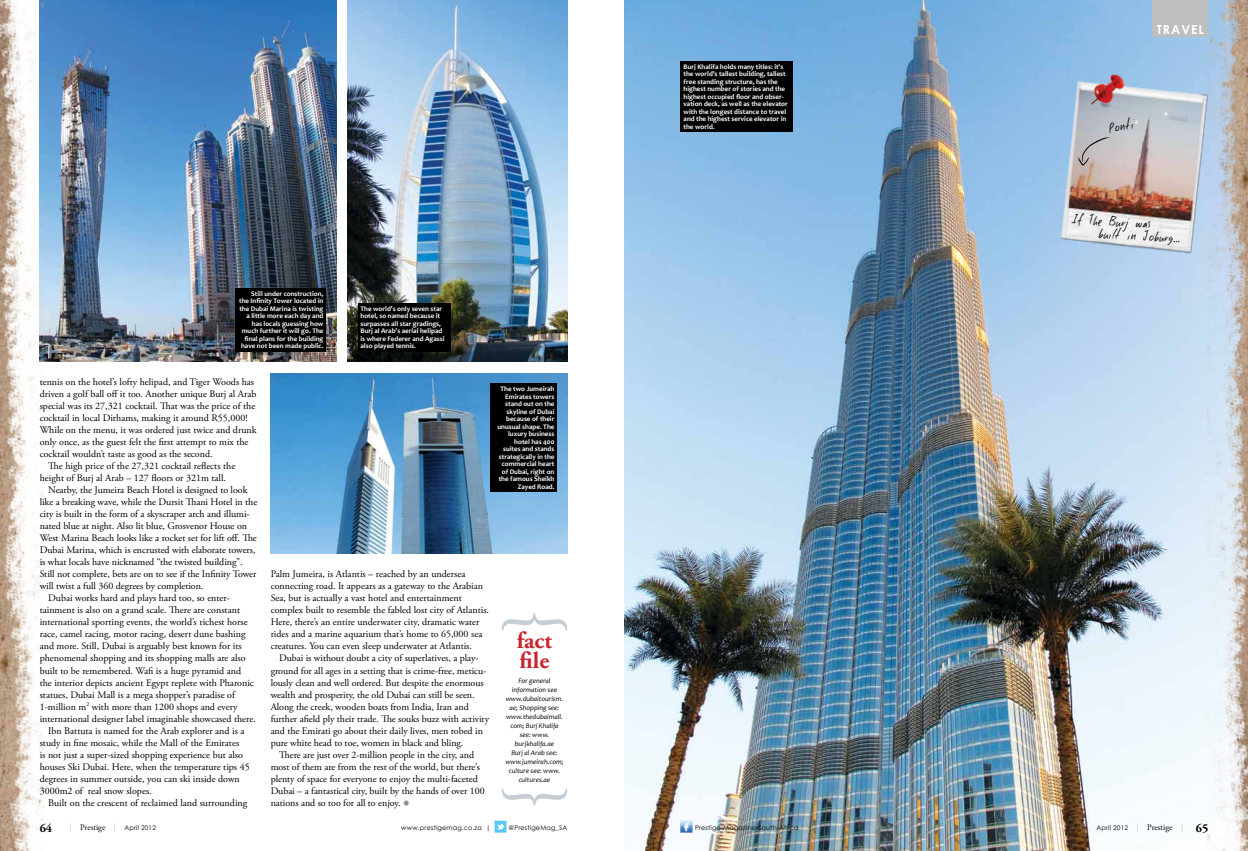
<style>
.page{position:relative;width:1248px;height:851px;background:#fff}
.page>*{position:absolute;margin:0;border:0;box-sizing:border-box;transform-origin:0 0}
.t1{font:700 23.5px/19.5px "Adobe Garamond Pro";color:#c9252c}
.t2{font:14px/12.8px "Good Foot";color:#000}
.t3{font:700 12.5px "Century Gothic";letter-spacing:.075em;color:#fff}
.t4{font:700 12px "Adobe Garamond Pro";color:#000}
.t5{font:10px/12px "Adobe Garamond Pro";color:#000}
.t6{font:700 7px/7.5px "Candara";color:#fff;text-align:right}
.t7{font:italic 7px/9px "Candara";color:#000;text-align:center}
.t8{font:6.5px "Century Gothic";letter-spacing:.025em;color:#000}
.s1{font-family:"Adobe Garamond Pro";font-size:8.5px;color:#bcbec0}
.s2{font-family:"Adobe Garamond Pro";font-size:8.5px}
.s3{font-family:"Adobe Garamond Pro";font-weight:700;font-size:12px}
</style>
<div class="page">
<img style="left:624px;top:0;width:583px;height:850px">
<img style="left:347px;top:0;width:220px;height:361px">
<img style="left:271px;top:373px;width:296px;height:180px">
<img style="left:44px;top:0;width:292px;height:361px">
<svg style="left:501px;top:788px;width:66px;height:17px"></svg>
<svg style="left:501px;top:613px;width:66px;height:17px"></svg>
<div style="left:236px;top:288px;width:90px;height:63px;background:#000"></div>
<div style="left:357px;top:303px;width:93px;height:48px;background:#000"></div>
<div style="left:490px;top:383px;width:67px;height:108px;background:#000"></div>
<div style="left:680px;top:61px;width:113px;height:71px;background:#000"></div>
<div style="left:1152px;top:0;width:56px;height:37px;background:#bcbec0"></div>
<svg style="left:494px;top:820px;width:12px;height:12px"></svg>
<svg style="left:680px;top:820px;width:12px;height:12px"></svg>
<img style="left:0;top:0;width:44px;height:850px">
<img style="left:1207px;top:0;width:40px;height:850px">
<img style="left:1055px;top:78px;width:163px;height:182px">
<svg style="left:1099px;top:105px;width:11px;height:3px"></svg>
<img style="left:1088px;top:73px;width:36px;height:32px">
<svg style="left:1078px;top:137px;width:32px;height:28px"></svg>
<p class="t6" style="left:239px;top:290px;width:86px">Still under construction,<br>the Infinity Tower located in the Dubai Marina is twisting a little more each day and has locals guessing how much further it will go. The final plans for the building have not been made public.</p>
<p class="t6" style="left:360px;top:305px;width:85px;text-align:left">The world’s only seven star hotel, so named because it surpasses all star gradings,<br>Burj al Arab’s aerial helipad is where Federer and Agassi also played tennis.</p>
<p class="t5" style="left:40px;top:376px;width:216px">tennis on the hotel’s lofty helipad, and Tiger Woods has</p>
<p class="t5" style="left:40px;top:388px;width:218px">driven a golf ball off it too. Another unique Burj al Arab</p>
<p class="t5" style="left:40px;top:400px;width:217px">special was its 27,321 cocktail. That was the price of the</p>
<p class="t5" style="left:40px;top:412px;width:209px">cocktail in local Dirhams, making it around R55,000!</p>
<p class="t5" style="left:40px;top:424px;width:218px">While on the menu, it was ordered just twice and drunk</p>
<p class="t5" style="left:40px;top:436px;width:210px">only once, as the guest felt the first attempt to mix the</p>
<p class="t5" style="left:40px;top:448px;width:174px">cocktail wouldn’t taste as good as the second.</p>
<p class="t5" style="left:48px;top:460px;width:188px">The high price of the 27,321 cocktail reflects the</p>
<p class="t5" style="left:40px;top:472px;width:188px">height of Burj al Arab – 127 floors or 321m tall.</p>
<p class="t5" style="left:48px;top:484px;width:201px">Nearby, the Jumeira Beach Hotel is designed to look</p>
<p class="t5" style="left:40px;top:496px;width:219px">like a breaking wave, while the Dursit Thani Hotel in the</p>
<p class="t5" style="left:40px;top:508px;width:211px">city is built in the form of a skyscraper arch and illumi-</p>
<p class="t5" style="left:40px;top:520px;width:209px">nated blue at night. Also lit blue, Grosvenor House on</p>
<p class="t5" style="left:40px;top:532px;width:219px">West Marina Beach looks like a rocket set for lift off. The</p>
<p class="t5" style="left:40px;top:544px;width:217px">Dubai Marina, which is encrusted with elaborate towers,</p>
<p class="t5" style="left:40px;top:556px;width:204px">is what locals have nicknamed “the twisted building”.</p>
<p class="t5" style="left:40px;top:568px;width:218px">Still not complete, bets are on to see if the Infinity Tower</p>
<p class="t5" style="left:40px;top:580px;width:165px">will twist a full 360 degrees by completion.</p>
<p class="t5" style="left:48px;top:592px;width:183px">Dubai works hard and plays hard too, so enter-</p>
<p class="t5" style="left:40px;top:604px;width:202px">tainment is also on a grand scale. There are constant</p>
<p class="t5" style="left:40px;top:616px;width:209px">international sporting events, the world’s richest horse</p>
<p class="t5" style="left:40px;top:628px;width:207px">race, camel racing, motor racing, desert dune bashing</p>
<p class="t5" style="left:40px;top:640px;width:203px">and more. Still, Dubai is arguably best known for its</p>
<p class="t5" style="left:40px;top:652px;width:207px">phenomenal shopping and its shopping malls are also</p>
<p class="t5" style="left:40px;top:664px;width:203px">built to be remembered. Wafi is a huge pyramid and</p>
<p class="t5" style="left:40px;top:676px;width:216px">the interior depicts ancient Egypt replete with Pharonic</p>
<p class="t5" style="left:40px;top:688px;width:197px">statues, Dubai Mall is a mega shopper’s paradise of</p>
<p class="t5" style="left:40px;top:700px;width:199px">1-million m<sup>2</sup> with more than 1200 shops and every</p>
<p class="t5" style="left:40px;top:712px;width:218px">international designer label imaginable showcased there.</p>
<p class="t5" style="left:48px;top:724px;width:198px">Ibn Battuta is named for the Arab explorer and is a</p>
<p class="t5" style="left:40px;top:736px;width:201px">study in fine mosaic, while the Mall of the Emirates</p>
<p class="t5" style="left:40px;top:748px;width:205px">is not just a super-sized shopping experience but also</p>
<p class="t5" style="left:40px;top:760px;width:211px">houses Ski Dubai. Here, when the temperature tips 45</p>
<p class="t5" style="left:40px;top:772px;width:202px">degrees in summer outside, you can ski inside down</p>
<p class="t5" style="left:40px;top:784px;width:113px">3000m2 of real snow slopes.</p>
<p class="t5" style="left:48px;top:796px;width:200px">Built on the crescent of reclaimed land surrounding</p>
<p class="t6" style="left:497px;top:385px;width:59px">The two Jumeirah<br>Emirates towers stand out on the skyline of Dubai because of their unusual shape. The luxury business hotel has 400 suites and stands strategically in the commercial heart of Dubai, right on the famous Sheikh<br>Zayed Road.</p>
<p class="t5" style="left:271px;top:568px;width:220px">Palm Jumeira, is Atlantis – reached by an undersea connecting road. It appears as a gateway to the Arabian Sea, but is actually a vast hotel and entertainment complex built to resemble the fabled lost city of Atlantis.<br>Here, there’s an entire underwater city, dramatic water rides and a marine aquarium that’s home to 65,000 sea creatures. You can even sleep underwater at Atlantis.</p>
<p class="t5" style="left:271px;top:652px;width:220px;text-indent:8px">Dubai is without doubt a city of superlatives, a play&shy;ground for all ages in a setting that is crime-free, meticu&shy;lously clean and well ordered. But despite the enormous wealth and prosperity, the old Dubai can still be seen.<br>Along the creek, wooden boats from India, Iran and further afield ply their trade. The souks buzz with activity and the Emirati go about their daily lives, men robed in pure white head to toe, women in black and bling.</p>
<p class="t5" style="left:271px;top:748px;width:215px;text-indent:8px">There are just over 2-million people in the city, and most of them are from the rest of the world, but there’s plenty of space for everyone to enjoy the multi-faceted Dubai – a fantastical city, built by the hands of over 100 nations and so too for all to enjoy.</p>
<h1 class="t1" style="left:517px;top:631px;width:37px">fact file</h1>
<p class="t7" style="left:505px;top:675px;width:60px">For general information see www.dubaitourism. ae; Shopping see: www.thedubaimall. com; Burj Khalifa see: www. burjkhalifa.ae<br>Burj al Arab see: www.jumeirah.com; culture see: www. cultures.ae</p>
<p class="t6" style="left:683px;top:63px;width:106px;text-align:left">Burj Khalifa holds many titles: it’s the world’s tallest building, tallest free standing structure, has the highest number of stories and the highest occupied floor and obser&shy;vation deck, as well as the elevator with the longest distance to travel and the highest service elevator in the world.</p>
<p class="t3" style="left:1156px;top:20px;width:49px">TRAVEL</p>
<h2 class="t2" style="left:1107px;top:123px;width:28px;rotate:-11deg">Ponti</h2>
<h2 class="t2" style="left:1099px;top:215px;width:83px;text-indent:-28px;rotate:3deg">If The Burj was<br>built in Joburg...</h2>
<p class="t4" style="left:40px;top:820px;width:14px">64</p>
<p class="t8" style="left:70px;top:822px;width:88px"><span class="s1">|</span> <span class="s2">Prestige</span> <span class="s1">|</span> April 2012</p>
<p class="t8" style="left:401px;top:822px;width:91px">www.prestigemag.co.za |</p>
<p class="t8" style="left:508px;top:822px;width:60px">@PrestigeMag_SA</p>
<p class="t8" style="left:695px;top:822px;width:105px">Prestige-Magazine-South-Africa</p>
<p class="t8" style="left:1096px;top:822px;width:113px">A pril 2012 <span class="s1">|</span> <span class="s2">Prestige</span> <span class="s1">|</span> <span class="s3">65</span></p>
</div>
